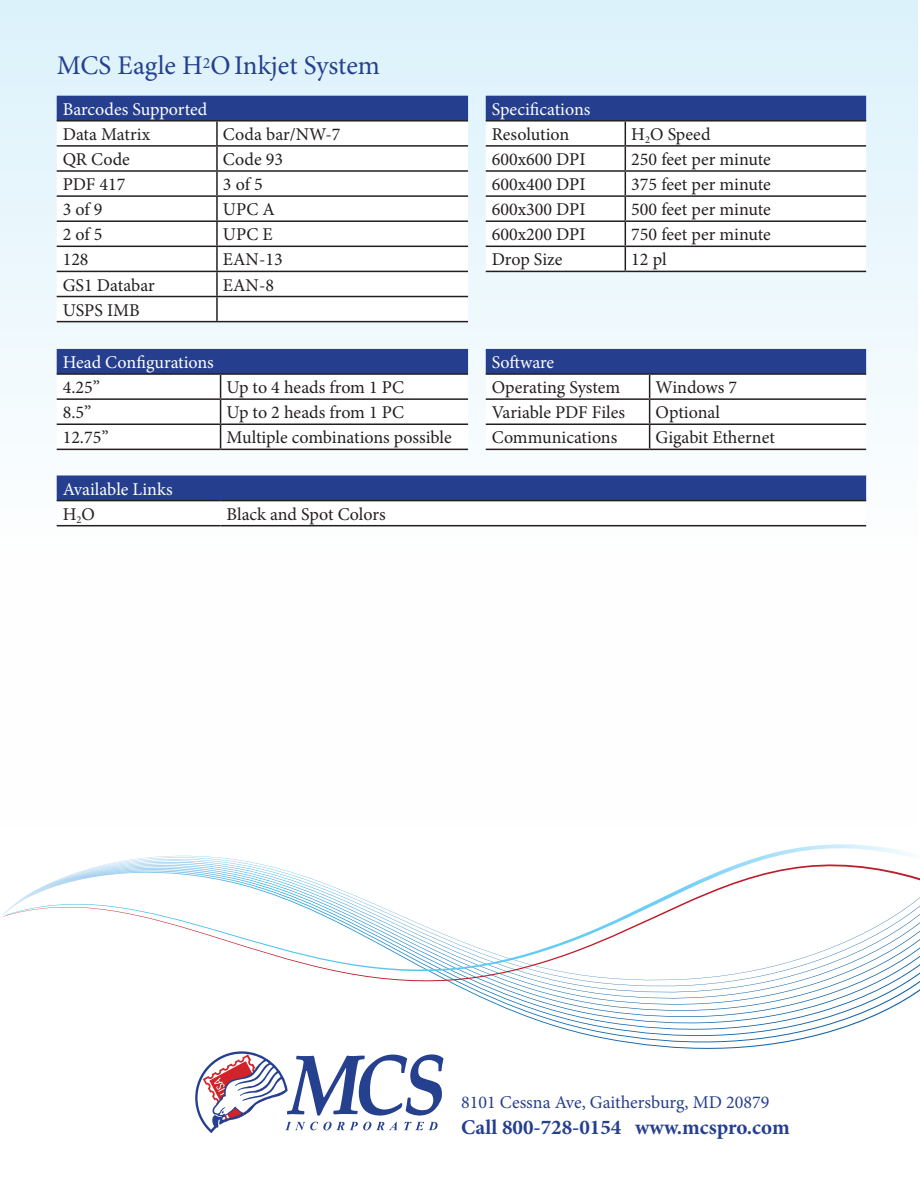
<style>
.page{position:relative;width:920px;height:1193px;background:#fff}
.page>*{position:absolute;margin:0;border:0;box-sizing:border-box;transform-origin:0 0}
.t1{font:27px "Minion Pro";color:#253f8e}
.t2{font:700 21px "Minion Pro";color:#253f8e}
.t3{font:18px "Minion Pro";color:#231f20}
.t4{font:18px "Minion Pro";color:#fff}
.t5{font:18px "Minion Pro";color:#253f8e}
</style>
<div class="page">
<svg style="left:449px;top:982px;width:471px;height:67px"></svg>
<svg style="left:129px;top:844px;width:782px;height:16px"></svg>
<svg style="left:3px;top:860px;width:917px;height:122px"></svg>
<div style="left:0;top:0;width:918px;height:825px;background:linear-gradient(to bottom,#def2fb,#fffffe)"></div>
<svg style="left:195px;top:1051px;width:248px;height:81px"></svg>
<div style="left:57px;top:96px;width:411px;height:24px;background:#253f8e"></div>
<svg style="left:57px;top:121px;width:411px;height:175px"></svg>
<svg style="left:57px;top:297px;width:411px;height:24px"></svg>
<hr style="left:57px;top:145px;width:160px;height:2px;background:#231f20">
<hr style="left:217px;top:145px;width:251px;height:2px;background:#231f20">
<hr style="left:57px;top:170px;width:160px;height:2px;background:#231f20">
<hr style="left:217px;top:170px;width:251px;height:2px;background:#231f20">
<hr style="left:57px;top:195px;width:160px;height:2px;background:#231f20">
<hr style="left:217px;top:195px;width:251px;height:2px;background:#231f20">
<hr style="left:57px;top:220px;width:160px;height:2px;background:#231f20">
<hr style="left:217px;top:220px;width:251px;height:2px;background:#231f20">
<hr style="left:57px;top:245px;width:160px;height:2px;background:#231f20">
<hr style="left:217px;top:245px;width:251px;height:2px;background:#231f20">
<hr style="left:57px;top:270px;width:160px;height:2px;background:#231f20">
<hr style="left:217px;top:270px;width:251px;height:2px;background:#231f20">
<hr style="left:57px;top:296px;width:160px;height:1px;background:#231f20">
<hr style="left:217px;top:296px;width:251px;height:1px;background:#231f20">
<hr style="left:57px;top:120px;width:160px;height:1px;background:#231f20">
<hr style="left:217px;top:120px;width:251px;height:1px;background:#231f20">
<hr style="left:216px;top:121px;width:2px;height:24px;background:#231f20">
<hr style="left:216px;top:147px;width:2px;height:23px;background:#231f20">
<hr style="left:216px;top:172px;width:2px;height:23px;background:#231f20">
<hr style="left:216px;top:197px;width:2px;height:23px;background:#231f20">
<hr style="left:216px;top:222px;width:2px;height:23px;background:#231f20">
<hr style="left:216px;top:247px;width:2px;height:23px;background:#231f20">
<hr style="left:216px;top:272px;width:2px;height:24px;background:#231f20">
<hr style="left:216px;top:297px;width:2px;height:24px;background:#231f20">
<hr style="left:57px;top:321px;width:160px;height:1px;background:#231f20">
<hr style="left:217px;top:321px;width:251px;height:1px;background:#231f20">
<div style="left:486px;top:96px;width:380px;height:24px;background:#253f8e"></div>
<svg style="left:486px;top:121px;width:380px;height:124px"></svg>
<svg style="left:486px;top:247px;width:380px;height:23px"></svg>
<hr style="left:486px;top:145px;width:139px;height:2px;background:#231f20">
<hr style="left:625px;top:145px;width:241px;height:2px;background:#231f20">
<hr style="left:486px;top:170px;width:139px;height:2px;background:#231f20">
<hr style="left:625px;top:170px;width:241px;height:2px;background:#231f20">
<hr style="left:486px;top:195px;width:139px;height:2px;background:#231f20">
<hr style="left:625px;top:195px;width:241px;height:2px;background:#231f20">
<hr style="left:486px;top:220px;width:139px;height:2px;background:#231f20">
<hr style="left:625px;top:220px;width:241px;height:2px;background:#231f20">
<hr style="left:486px;top:245px;width:139px;height:2px;background:#231f20">
<hr style="left:625px;top:245px;width:241px;height:2px;background:#231f20">
<hr style="left:486px;top:270px;width:139px;height:2px;background:#231f20">
<hr style="left:625px;top:270px;width:241px;height:2px;background:#231f20">
<hr style="left:486px;top:120px;width:139px;height:1px;background:#231f20">
<hr style="left:625px;top:120px;width:241px;height:1px;background:#231f20">
<hr style="left:624px;top:121px;width:2px;height:24px;background:#231f20">
<hr style="left:624px;top:147px;width:2px;height:23px;background:#231f20">
<hr style="left:624px;top:172px;width:2px;height:23px;background:#231f20">
<hr style="left:624px;top:197px;width:2px;height:23px;background:#231f20">
<hr style="left:624px;top:222px;width:2px;height:23px;background:#231f20">
<hr style="left:624px;top:247px;width:2px;height:23px;background:#231f20">
<hr style="left:57px;top:448px;width:163px;height:2px;background:#231f20">
<hr style="left:220px;top:448px;width:248px;height:2px;background:#231f20">
<svg style="left:57px;top:349px;width:411px;height:100px"></svg>
<hr style="left:486px;top:448px;width:163px;height:2px;background:#231f20">
<hr style="left:649px;top:448px;width:217px;height:2px;background:#231f20">
<svg style="left:486px;top:349px;width:380px;height:100px"></svg>
<svg style="left:57px;top:475px;width:809px;height:50px"></svg>
<hr style="left:57px;top:499px;width:163px;height:2px;background:#231f20">
<hr style="left:220px;top:499px;width:646px;height:2px;background:#231f20">
<hr style="left:57px;top:525px;width:163px;height:1px;background:#231f20">
<hr style="left:220px;top:525px;width:646px;height:1px;background:#231f20">
<p class="t1" style="left:57px;top:47px;width:325px">MCS Eagle H<sup>2</sup>OInkjet System</p>
<p class="t4" style="left:63px;top:97px;width:146px">Barcodes Supported</p>
<p class="t3" style="left:63px;top:122px;width:89px">Data Matrix</p>
<p class="t3" style="left:223px;top:122px;width:119px">Coda bar/NW-7</p>
<p class="t3" style="left:63px;top:147px;width:69px">QR Code</p>
<p class="t3" style="left:223px;top:147px;width:62px">Code 93</p>
<p class="t3" style="left:63px;top:172px;width:64px">PDF 417</p>
<p class="t3" style="left:223px;top:172px;width:41px">3 of 5</p>
<p class="t3" style="left:63px;top:197px;width:41px">3 of 9</p>
<p class="t3" style="left:223px;top:197px;width:53px">UPC A</p>
<p class="t3" style="left:63px;top:222px;width:41px">2 of 5</p>
<p class="t3" style="left:223px;top:222px;width:51px">UPC E</p>
<p class="t3" style="left:63px;top:247px;width:27px">128</p>
<p class="t3" style="left:223px;top:247px;width:61px">EAN-13</p>
<p class="t3" style="left:63px;top:272px;width:94px">GS1 Databar</p>
<p class="t3" style="left:223px;top:272px;width:53px">EAN-8</p>
<p class="t3" style="left:63px;top:298px;width:79px">USPS IMB</p>
<p class="t4" style="left:63px;top:350px;width:153px">Head Configurations</p>
<p class="t3" style="left:63px;top:375px;width:39px">4.25”</p>
<p class="t3" style="left:226px;top:375px;width:179px">Up to 4 heads from 1 PC</p>
<p class="t3" style="left:63px;top:400px;width:30px">8.5”</p>
<p class="t3" style="left:226px;top:400px;width:179px">Up to 2 heads from 1 PC</p>
<p class="t3" style="left:63px;top:425px;width:47px">12.75”</p>
<p class="t3" style="left:226px;top:425px;width:227px">Multiple combinations possible</p>
<p class="t4" style="left:63px;top:476px;width:111px">Available Links</p>
<p class="t3" style="left:63px;top:501px;width:34px">H<sub>2</sub>O</p>
<p class="t3" style="left:226px;top:501px;width:161px">Black and Spot Colors</p>
<p class="t4" style="left:492px;top:97px;width:100px">Specifications</p>
<p class="t3" style="left:492px;top:122px;width:79px">Resolution</p>
<p class="t3" style="left:631px;top:122px;width:81px">H<sub>2</sub>O Speed</p>
<p class="t3" style="left:492px;top:147px;width:95px">600x600 DPI</p>
<p class="t3" style="left:631px;top:147px;width:141px">250 feet per minute</p>
<p class="t3" style="left:492px;top:172px;width:95px">600x400 DPI</p>
<p class="t3" style="left:631px;top:172px;width:141px">375 feet per minute</p>
<p class="t3" style="left:492px;top:197px;width:95px">600x300 DPI</p>
<p class="t3" style="left:631px;top:197px;width:141px">500 feet per minute</p>
<p class="t3" style="left:492px;top:222px;width:95px">600x200 DPI</p>
<p class="t3" style="left:631px;top:222px;width:141px">750 feet per minute</p>
<p class="t3" style="left:492px;top:247px;width:72px">Drop Size</p>
<p class="t3" style="left:631px;top:247px;width:37px">12 pl</p>
<p class="t4" style="left:492px;top:350px;width:64px">Software</p>
<p class="t3" style="left:492px;top:375px;width:130px">Operating System</p>
<p class="t3" style="left:655px;top:375px;width:83px">Windows 7</p>
<p class="t3" style="left:492px;top:400px;width:135px">Variable PDF Files</p>
<p class="t3" style="left:655px;top:400px;width:66px">Optional</p>
<p class="t3" style="left:492px;top:425px;width:127px">Communications</p>
<p class="t3" style="left:655px;top:425px;width:121px">Gigabit Ethernet</p>
<p class="t5" style="left:461px;top:1090px;width:310px">8101 Cessna Ave, Gaithersburg, MD 20879</p>
<p class="t2" style="left:461px;top:1111px;width:330px">Call 800-728-0154 www.mcspro.com</p>
</div>
